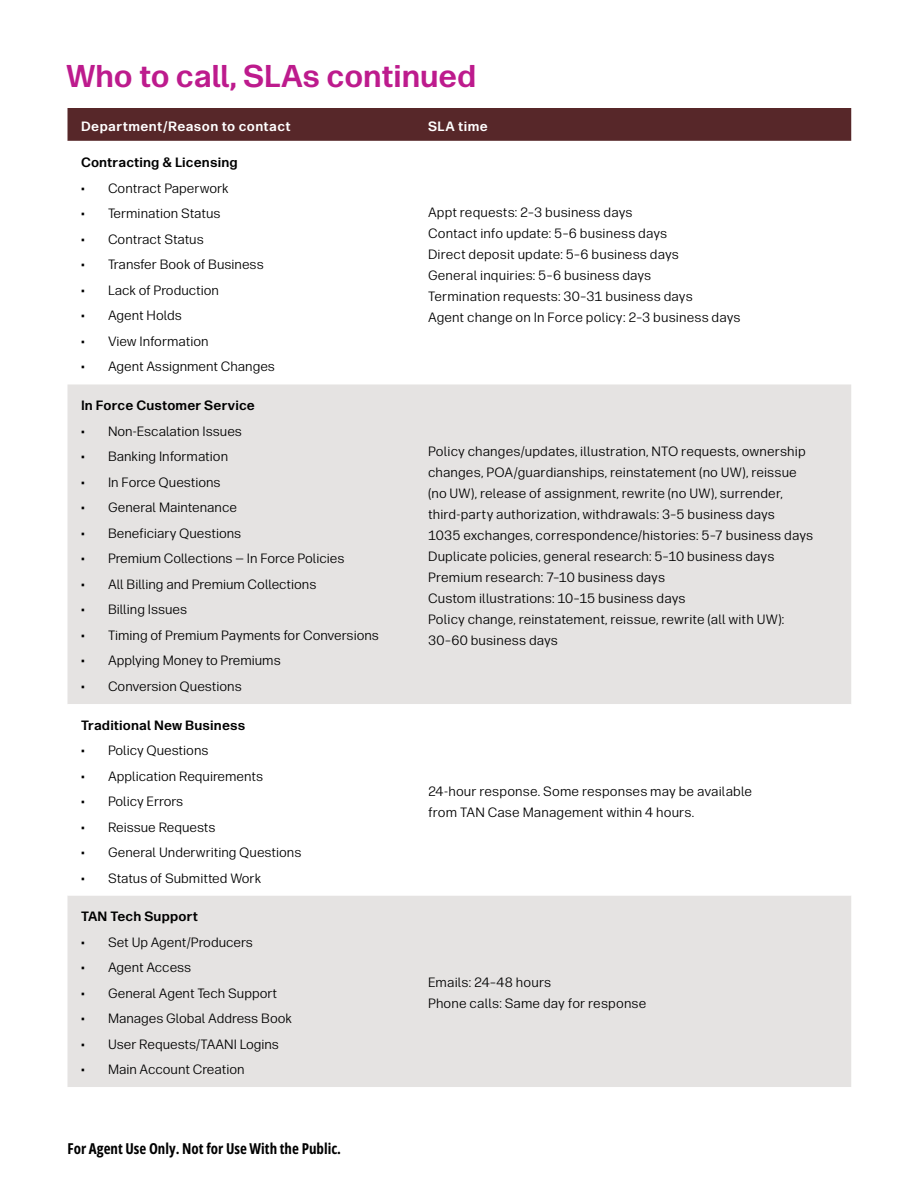
<style>
.page{position:relative;width:918px;height:1188px;background:#fff}
.page>*{position:absolute;margin:0;border:0;box-sizing:border-box;transform-origin:0 0}
.Subhead_1_21pt{font:700 31.5px "Forever Forma Body Text";color:#bd1b8d}
.Disclaimer_10pt{font:700 15px "Open Sans Condensed";color:#000}
.t1{font:13.5px/21px "Forever Forma Body Text";color:#000}
.t2{font:700 13.5px "Forever Forma Body Text";letter-spacing:.015em;color:#000}
.t3{font:700 13.5px "Forever Forma Body Text";letter-spacing:.035em;color:#fff}
</style>
<div class="page">
<div style="left:68px;top:108px;width:783px;height:33px;background:#572729"></div>
<div style="left:68px;top:384px;width:783px;height:703px;background:#e5e3e2"></div>
<svg style="left:68px;top:704px;width:783px;height:192px"></svg>
<p class="Subhead_1_21pt" style="left:66px;top:52px;width:412px">Who to call, SLAs continued</p>
<p class="t3" style="left:81px;top:116px;width:211px">Department/Reason to contact</p>
<p class="t3" style="left:428px;top:116px;width:61px">SLA time</p>
<p class="t2" style="left:81px;top:152px;width:158px">Contracting &amp; Licensing</p>
<p class="t1" style="left:81px;top:177px;width:149px">• Contract Paperwork</p>
<p class="t1" style="left:81px;top:202px;width:141px">• Termination Status</p>
<p class="t1" style="left:81px;top:228px;width:124px">• Contract Status</p>
<p class="t1" style="left:81px;top:253px;width:184px">• Transfer Book of Business</p>
<p class="t1" style="left:81px;top:279px;width:139px">• Lack of Production</p>
<p class="t1" style="left:81px;top:304px;width:102px">• Agent Holds</p>
<p class="t1" style="left:81px;top:330px;width:129px">• View Information</p>
<p class="t1" style="left:81px;top:355px;width:195px">• Agent Assignment Changes</p>
<p class="t1" style="left:428px;top:201px;width:206px">Appt requests: 2–3 business days</p>
<p class="t1" style="left:428px;top:222px;width:241px">Contact info update: 5–6 business days</p>
<p class="t1" style="left:428px;top:243px;width:252px">Direct deposit update: 5–6 business days</p>
<p class="t1" style="left:428px;top:264px;width:225px">General inquiries: 5–6 business days</p>
<p class="t1" style="left:428px;top:285px;width:266px">Termination requests: 30–31 business days</p>
<p class="t1" style="left:428px;top:306px;width:314px">Agent change on In Force policy: 2–3 business days</p>
<p class="t2" style="left:81px;top:395px;width:175px">In Force Customer Service</p>
<p class="t1" style="left:81px;top:420px;width:163px">• Non-Escalation Issues</p>
<p class="t1" style="left:81px;top:445px;width:149px">• Banking Information</p>
<p class="t1" style="left:81px;top:471px;width:141px">• In Force Questions</p>
<p class="t1" style="left:81px;top:496px;width:158px">• General Maintenance</p>
<p class="t1" style="left:81px;top:522px;width:162px">• Beneficiary Questions</p>
<p class="t1" style="left:81px;top:547px;width:265px">• Premium Collections — In Force Policies</p>
<p class="t1" style="left:81px;top:573px;width:237px">• All Billing and Premium Collections</p>
<p class="t1" style="left:81px;top:598px;width:108px">• Billing Issues</p>
<p class="t1" style="left:81px;top:624px;width:299px">• Timing of Premium Payments for Conversions</p>
<p class="t1" style="left:81px;top:649px;width:201px">• Applying Money to Premiums</p>
<p class="t1" style="left:81px;top:675px;width:162px">• Conversion Questions</p>
<p class="t2" style="left:81px;top:715px;width:166px">Traditional New Business</p>
<p class="t1" style="left:81px;top:739px;width:129px">• Policy Questions</p>
<p class="t1" style="left:81px;top:765px;width:184px">• Application Requirements</p>
<p class="t1" style="left:81px;top:790px;width:104px">• Policy Errors</p>
<p class="t1" style="left:81px;top:816px;width:136px">• Reissue Requests</p>
<p class="t1" style="left:81px;top:841px;width:222px">• General Underwriting Questions</p>
<p class="t1" style="left:81px;top:867px;width:182px">• Status of Submitted Work</p>
<p class="t2" style="left:81px;top:906px;width:119px">TAN Tech Support</p>
<p class="t1" style="left:81px;top:931px;width:173px">• Set Up Agent/Producers</p>
<p class="t1" style="left:81px;top:956px;width:112px">• Agent Access</p>
<p class="t1" style="left:81px;top:982px;width:198px">• General Agent Tech Support</p>
<p class="t1" style="left:81px;top:1007px;width:213px">• Manages Global Address Book</p>
<p class="t1" style="left:81px;top:1033px;width:200px">• User Requests/TAANI Logins</p>
<p class="t1" style="left:81px;top:1058px;width:165px">• Main Account Creation</p>
<p class="Disclaimer_10pt" style="left:68px;top:1138px;width:275px">For Agent Use Only. Not for Use With the Public.</p>
<p class="t1" style="left:428px;top:440px;width:379px">Policy changes/updates, illustration, NTO requests, ownership changes, POA/guardianships, reinstatement (no UW), reissue (no UW), release of assignment, rewrite (no UW), surrender, third-party authorization, withdrawals: 3–5 business days</p>
<p class="t1" style="left:428px;top:524px;width:387px">1035 exchanges, correspondence/histories: 5–7 business days</p>
<p class="t1" style="left:428px;top:545px;width:348px">Duplicate policies, general research: 5–10 business days</p>
<p class="t1" style="left:428px;top:566px;width:239px">Premium research: 7–10 business days</p>
<p class="t1" style="left:428px;top:587px;width:259px">Custom illustrations: 10–15 business days</p>
<p class="t1" style="left:428px;top:608px;width:358px">Policy change, reinstatement, reissue, rewrite (all with UW):<br>30–60 business days</p>
<p class="t1" style="left:428px;top:780px;width:326px">24-hour response. Some responses may be available from TAN Case Management within 4 hours.</p>
<p class="t1" style="left:428px;top:971px;width:125px">Emails: 24–48 hours</p>
<p class="t1" style="left:428px;top:992px;width:220px">Phone calls: Same day for response</p>
</div>
